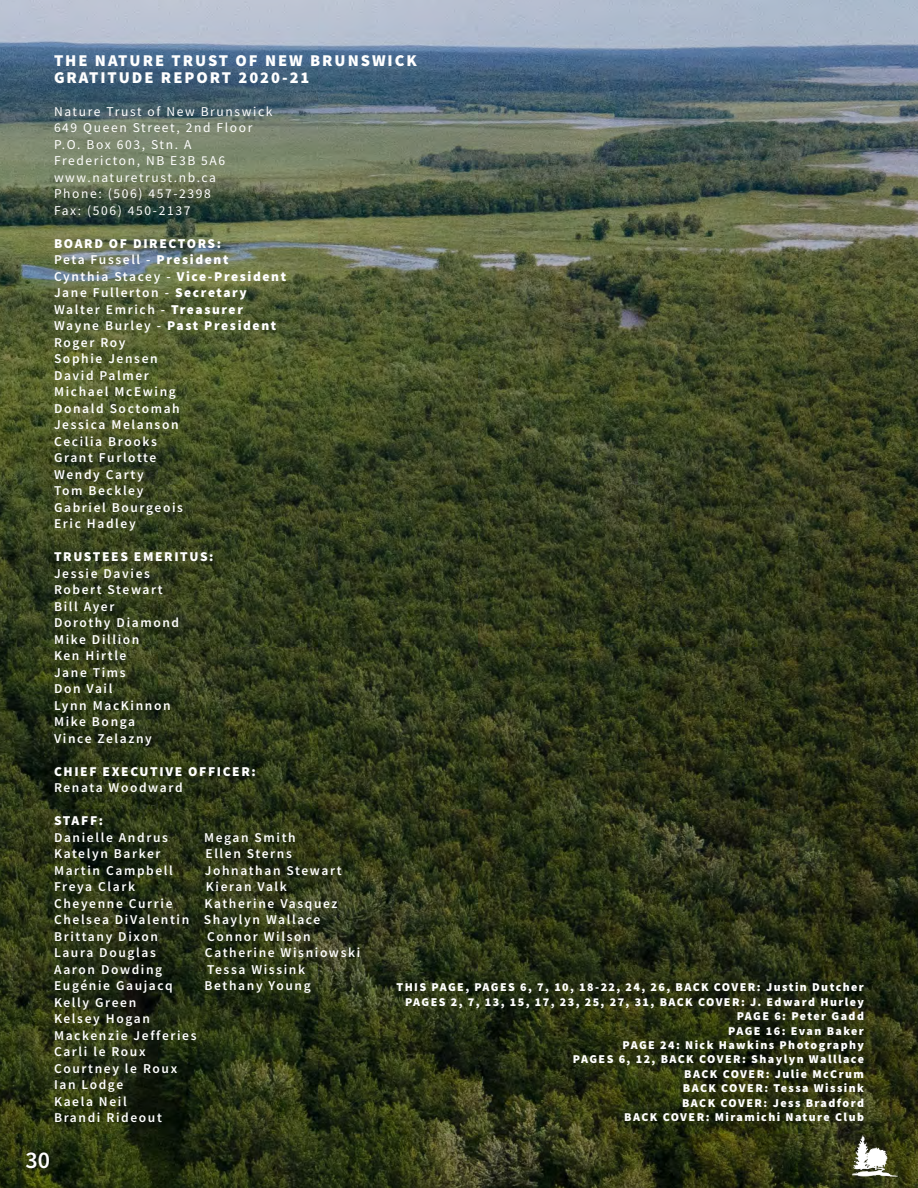
<style>
.page{position:relative;width:918px;height:1188px;background:#fff}
.page>*{position:absolute;margin:0;border:0;box-sizing:border-box;transform-origin:0 0}
.Footer_Page_Numbers{font:600 24px "Source Sans Pro";color:#fff}
.Footer_Page_Numbers-2{font:900 16.5px/16.5px "Source Sans Pro";letter-spacing:.12em;color:#fff}
.Footer_Page_Numbers-3{font:600 13.5px "Source Sans Pro";letter-spacing:.12em;color:#fff}
.Footer_Page_Numbers-4{font:13.5px "Source Sans Pro";letter-spacing:.12em;color:#fff}
.Footer_Page_Numbers-5{font:900 13.5px/16.5px "Source Sans Pro";letter-spacing:.12em;color:#fff}
.Footer_Page_Numbers-6{font:900 12px "Source Sans Pro";letter-spacing:.12em;color:#fff}
.s1{font-weight:600}
.s2{font-weight:900}
</style>
<div class="page">
<img style="left:0;top:0;width:918px;height:1188px">
<img style="left:849px;top:1134px;width:51px;height:45px">
<p class="Footer_Page_Numbers-2" style="left:54px;top:52px;width:364px">THE NATURE TRUST OF NEW BRUNSWICK<br>GRATITUDE REPORT 2020-21</p>
<p class="Footer_Page_Numbers-4" style="left:54px;top:103px;width:220px">Nature Trust of New Brunswick</p>
<p class="Footer_Page_Numbers-4" style="left:54px;top:119px;width:200px">649 Queen Street, 2nd Floor</p>
<p class="Footer_Page_Numbers-4" style="left:54px;top:136px;width:139px">P.O. Box 603, Stn. A</p>
<p class="Footer_Page_Numbers-4" style="left:54px;top:152px;width:173px">Fredericton, NB E3B 5A6</p>
<p class="Footer_Page_Numbers-4" style="left:54px;top:169px;width:164px">www.naturetrust.nb.ca</p>
<p class="Footer_Page_Numbers-4" style="left:54px;top:185px;width:159px">Phone: (506) 457-2398</p>
<p class="Footer_Page_Numbers-4" style="left:54px;top:202px;width:138px">Fax: (506) 450-2137</p>
<p class="Footer_Page_Numbers-5" style="left:54px;top:235px;width:176px">BOARD OF DIRECTORS:<br><span class="s1">Peta Fussell -</span> President</p>
<p class="Footer_Page_Numbers-3" style="left:54px;top:267px;width:234px">Cynthia Stacey - <span class="s2">Vice-President</span></p>
<p class="Footer_Page_Numbers-3" style="left:54px;top:284px;width:194px">Jane Fullerton - <span class="s2">Secretary</span></p>
<p class="Footer_Page_Numbers-3" style="left:54px;top:300px;width:191px">Walter Emrich - <span class="s2">Treasurer</span></p>
<p class="Footer_Page_Numbers-5" style="left:54px;top:317px;width:224px"><span class="s1">Wayne Burley -</span> Past President</p>
<p class="Footer_Page_Numbers-3" style="left:54px;top:333px;width:73px">Roger Roy</p>
<p class="Footer_Page_Numbers-3" style="left:54px;top:350px;width:105px">Sophie Jensen</p>
<p class="Footer_Page_Numbers-3" style="left:54px;top:366px;width:96px">David Palmer</p>
<p class="Footer_Page_Numbers-3" style="left:54px;top:383px;width:123px">Michael McEwing</p>
<p class="Footer_Page_Numbers-3" style="left:54px;top:399px;width:127px">Donald Soctomah</p>
<p class="Footer_Page_Numbers-3" style="left:54px;top:416px;width:126px">Jessica Melanson</p>
<p class="Footer_Page_Numbers-3" style="left:54px;top:432px;width:104px">Cecilia Brooks</p>
<p class="Footer_Page_Numbers-3" style="left:54px;top:449px;width:104px">Grant Furlotte</p>
<p class="Footer_Page_Numbers-3" style="left:54px;top:465px;width:91px">Wendy Carty</p>
<p class="Footer_Page_Numbers-3" style="left:54px;top:482px;width:91px">Tom Beckley</p>
<p class="Footer_Page_Numbers-3" style="left:54px;top:498px;width:131px">Gabriel Bourgeois</p>
<p class="Footer_Page_Numbers-3" style="left:54px;top:515px;width:83px">Eric Hadley</p>
<p class="Footer_Page_Numbers-5" style="left:54px;top:548px;width:161px">TRUSTEES EMERITUS:</p>
<p class="Footer_Page_Numbers-3" style="left:54px;top:564px;width:97px">Jessie Davies</p>
<p class="Footer_Page_Numbers-3" style="left:54px;top:581px;width:110px">Robert Stewart</p>
<p class="Footer_Page_Numbers-3" style="left:54px;top:597px;width:62px">Bill Ayer</p>
<p class="Footer_Page_Numbers-3" style="left:54px;top:614px;width:127px">Dorothy Diamond</p>
<p class="Footer_Page_Numbers-3" style="left:54px;top:630px;width:87px">Mike Dillion</p>
<p class="Footer_Page_Numbers-3" style="left:54px;top:647px;width:74px">Ken Hirtle</p>
<p class="Footer_Page_Numbers-3" style="left:54px;top:663px;width:73px">Jane Tims</p>
<p class="Footer_Page_Numbers-3" style="left:54px;top:680px;width:60px">Don Vail</p>
<p class="Footer_Page_Numbers-3" style="left:54px;top:696px;width:118px">Lynn MacKinnon</p>
<p class="Footer_Page_Numbers-3" style="left:54px;top:713px;width:83px">Mike Bonga</p>
<p class="Footer_Page_Numbers-3" style="left:54px;top:729px;width:99px">Vince Zelazny</p>
<p class="Footer_Page_Numbers-5" style="left:54px;top:763px;width:203px">CHIEF EXECUTIVE OFFICER:</p>
<p class="Footer_Page_Numbers-3" style="left:54px;top:779px;width:130px">Renata Woodward</p>
<p class="Footer_Page_Numbers-5" style="left:54px;top:812px;width:51px">STAFF:</p>
<p class="Footer_Page_Numbers-3" style="left:54px;top:828px;width:115px">Danielle Andrus</p>
<p class="Footer_Page_Numbers-3" style="left:204px;top:828px;width:93px">Megan Smith</p>
<p class="Footer_Page_Numbers-3" style="left:54px;top:845px;width:108px">Katelyn Barker</p>
<p class="Footer_Page_Numbers-3" style="left:205px;top:845px;width:88px">Ellen Sterns</p>
<p class="Footer_Page_Numbers-3" style="left:54px;top:861px;width:120px">Martin Campbell</p>
<p class="Footer_Page_Numbers-3" style="left:205px;top:861px;width:138px">Johnathan Stewart</p>
<p class="Footer_Page_Numbers-3" style="left:54px;top:878px;width:83px">Freya Clark</p>
<p class="Footer_Page_Numbers-3" style="left:206px;top:878px;width:83px">Kieran Valk</p>
<p class="Footer_Page_Numbers-3" style="left:54px;top:894px;width:120px">Cheyenne Currie</p>
<p class="Footer_Page_Numbers-3" style="left:204px;top:894px;width:135px">Katherine Vasquez</p>
<p class="Footer_Page_Numbers-3" style="left:54px;top:911px;width:268px">Chelsea DiValentin Shaylyn Wallace</p>
<p class="Footer_Page_Numbers-3" style="left:54px;top:927px;width:105px">Brittany Dixon</p>
<p class="Footer_Page_Numbers-3" style="left:207px;top:927px;width:105px">Connor Wilson</p>
<p class="Footer_Page_Numbers-3" style="left:54px;top:944px;width:103px">Laura Douglas</p>
<p class="Footer_Page_Numbers-3" style="left:205px;top:944px;width:157px">Catherine Wisniowski</p>
<p class="Footer_Page_Numbers-3" style="left:54px;top:960px;width:110px">Aaron Dowding</p>
<p class="Footer_Page_Numbers-3" style="left:207px;top:960px;width:100px">Tessa Wissink</p>
<p class="Footer_Page_Numbers-3" style="left:54px;top:977px;width:120px">Eugénie Gaujacq</p>
<p class="Footer_Page_Numbers-3" style="left:205px;top:977px;width:108px">Bethany Young</p>
<p class="Footer_Page_Numbers-3" style="left:54px;top:993px;width:84px">Kelly Green</p>
<p class="Footer_Page_Numbers-3" style="left:54px;top:1010px;width:97px">Kelsey Hogan</p>
<p class="Footer_Page_Numbers-3" style="left:54px;top:1026px;width:144px">Mackenzie Jefferies</p>
<p class="Footer_Page_Numbers-3" style="left:54px;top:1043px;width:93px">Carli le Roux</p>
<p class="Footer_Page_Numbers-3" style="left:54px;top:1059px;width:125px">Courtney le Roux</p>
<p class="Footer_Page_Numbers-3" style="left:54px;top:1076px;width:71px">Ian Lodge</p>
<p class="Footer_Page_Numbers-3" style="left:54px;top:1092px;width:74px">Kaela Neil</p>
<p class="Footer_Page_Numbers-3" style="left:54px;top:1109px;width:109px">Brandi Rideout</p>
<p class="Footer_Page_Numbers-6" style="left:396px;top:979px;width:469px">THIS PAGE, PAGES 6, 7, 10, 18-22, 24, 26, BACK COVER: Justin Dutcher</p>
<p class="Footer_Page_Numbers-6" style="left:405px;top:994px;width:460px">PAGES 2, 7, 13, 15, 17, 23, 25, 27, 31, BACK COVER: J. Edward Hurley</p>
<p class="Footer_Page_Numbers-6" style="left:737px;top:1008px;width:129px">PAGE 6: Peter Gadd</p>
<p class="Footer_Page_Numbers-6" style="left:728px;top:1022px;width:137px">PAGE 16: Evan Baker</p>
<p class="Footer_Page_Numbers-6" style="left:623px;top:1037px;width:243px">PAGE 24: Nick Hawkins Photography</p>
<p class="Footer_Page_Numbers-6" style="left:573px;top:1051px;width:293px">PAGES 6, 12, BACK COVER: Shaylyn Walllace</p>
<p class="Footer_Page_Numbers-6" style="left:684px;top:1066px;width:181px">BACK COVER: Julie McCrum</p>
<p class="Footer_Page_Numbers-6" style="left:683px;top:1080px;width:183px">BACK COVER: Tessa Wissink</p>
<p class="Footer_Page_Numbers-6" style="left:682px;top:1094px;width:183px">BACK COVER: Jess Bradford</p>
<p class="Footer_Page_Numbers-6" style="left:624px;top:1109px;width:241px">BACK COVER: Miramichi Nature Club</p>
<p class="Footer_Page_Numbers" style="left:25px;top:1145px;width:26px">30</p>
</div>
